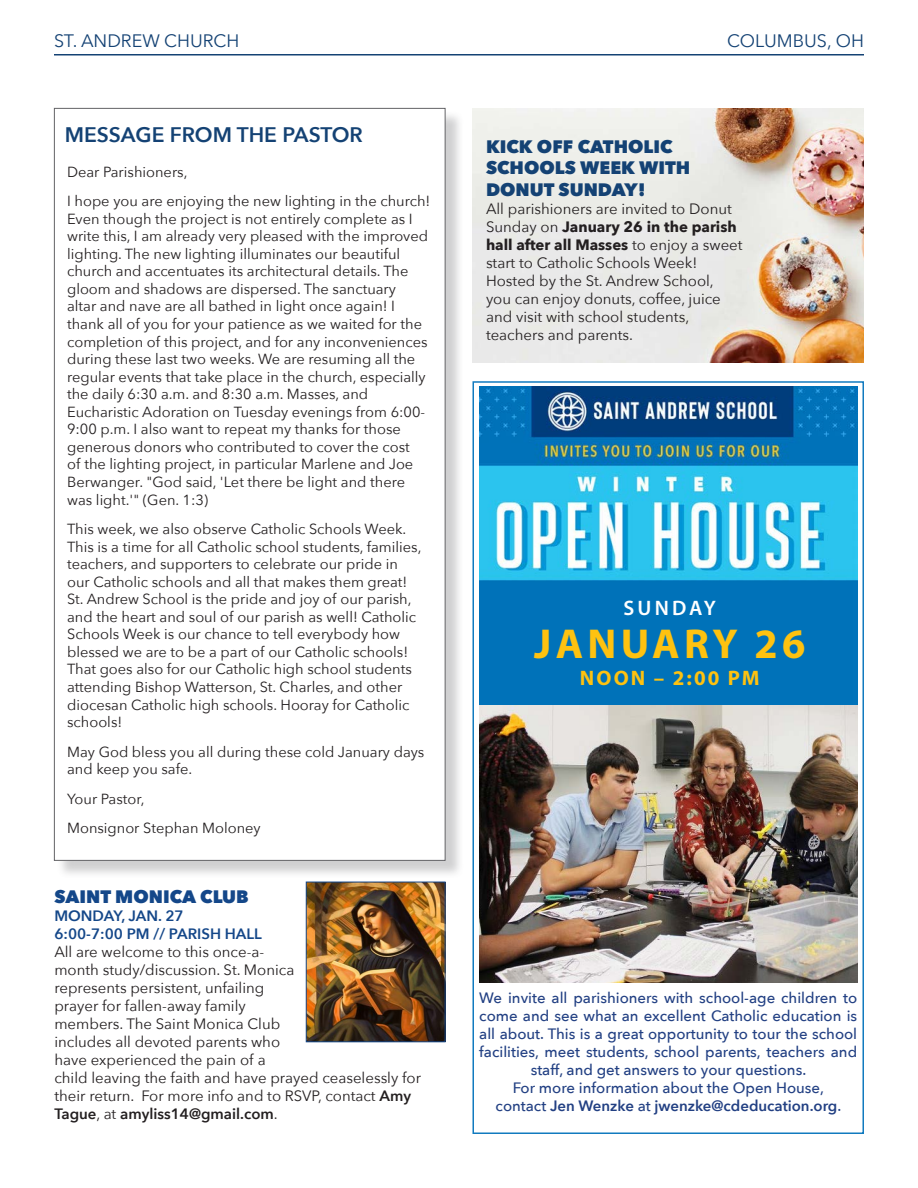
<style>
.page{position:relative;width:918px;height:1188px;background:#fff}
.page>*{position:absolute;margin:0;border:0;box-sizing:border-box;transform-origin:0 0}
.t1{font:700 42px "Myriad Pro";letter-spacing:.1em;color:#fec210}
.t2{font:600 21px "Avenir Next";color:#144274}
.t3{font:700 21px "Myriad Pro";letter-spacing:.1em;color:#fec210}
.t4{font:600 21px "Myriad Pro";letter-spacing:.15em;color:#fff}
.t5{font:800 18px/21.6px "Avenir Next";color:#144274}
.t6{font:18px "Avenir Next";color:#144274}
.t7{font:800 18px "Avenir Next";color:#144789}
.t8{font:15px/18px "Avenir Next";color:#231f20}
.t9{font:500 15px/18px "Avenir Next";color:#224083;text-align:center}
.t10{font:600 15px "Avenir Next";color:#224083}
.t11{font:600 15px "Avenir Next";color:#144789}
.t12{font:14.7px/17.5px "Avenir Next";color:#231f20}
.s1{font-weight:600}
.s2{font-weight:700}
.s3{font-weight:500}
</style>
<div class="page">
<hr style="left:54px;top:54px;width:810px;height:2px;background:#144274">
<div style="left:56px;top:110px;width:408px;height:769px;background:#636366;opacity:.3"></div>
<div style="left:54px;top:108px;width:392px;height:753px;background:#fff;border:1px solid #636366"></div>
<img style="left:479px;top:387px;width:378px;height:595px">
<div style="left:472px;top:381px;width:392px;height:753px;border:2px solid #117abf"></div>
<img style="left:472px;top:108px;width:392px;height:255px">
<img style="left:308px;top:884px;width:136px;height:156px">
<div style="left:306px;top:882px;width:140px;height:160px;border:1px solid #144789"></div>
<p class="t6" style="left:54px;top:25px;width:187px">ST. ANDREW CHURCH</p>
<p class="t6" style="left:727px;top:26px;width:138px">COLUMBUS, OH</p>
<p class="t2" style="left:65px;top:117px;width:300px">MESSAGE FROM THE PASTOR</p>
<p class="t12" style="left:67px;top:162px;width:122px">Dear Parishioners,</p>
<p class="t12" style="left:67px;top:192px;width:365px">I hope you are enjoying the new lighting in the church!<br>Even though the project is not entirely complete as I write this, I am already very pleased with the improved lighting. The new lighting illuminates our beautiful church and accentuates its architectural details. The gloom and shadows are dispersed. The sanctuary<br>altar and nave are all bathed in light once again! I thank all of you for your patience as we waited for the completion of this project, and for any inconveniences during these last two weeks. We are resuming all the regular events that take place in the church, especially the daily 6:30 a.m. and 8:30 a.m. Masses, and Eucharistic Adoration on Tuesday evenings from 6:00- 9:00 p.m. I also want to repeat my thanks for those generous donors who contributed to cover the cost<br>of the lighting project, in particular Marlene and Joe Berwanger. "God said, 'Let there be light and there was light.'" (Gen. 1:3)</p>
<p class="t12" style="left:67px;top:520px;width:356px">This week, we also observe Catholic Schools Week.<br>This is a time for all Catholic school students, families, teachers, and supporters to celebrate our pride in our Catholic schools and all that makes them great!<br>St. Andrew School is the pride and joy of our parish, and the heart and soul of our parish as well! Catholic Schools Week is our chance to tell everybody how blessed we are to be a part of our Catholic schools!<br>That goes also for our Catholic high school students attending Bishop Watterson, St. Charles, and other diocesan Catholic high schools. Hooray for Catholic schools!</p>
<p class="t12" style="left:67px;top:742px;width:359px">May God bless you all during these cold January days and keep you safe.</p>
<p class="t12" style="left:67px;top:789px;width:79px">Your Pastor,</p>
<p class="t12" style="left:67px;top:819px;width:195px">Monsignor Stephan Moloney</p>
<p class="t7" style="left:54px;top:885px;width:196px">SAINT MONICA CLUB</p>
<p class="t11" style="left:54px;top:903px;width:131px">MONDAY, JAN. 27</p>
<p class="t11" style="left:54px;top:921px;width:209px">6:00-7:00 PM // PARISH HALL</p>
<p class="t8" style="left:54px;top:942px;width:368px">All are welcome to this once-a-<br>month study/discussion. St. Monica<br>represents persistent, unfailing<br>prayer for fallen-away family<br>members. The Saint Monica Club<br>includes all devoted parents who<br>have experienced the pain of a<br>child leaving the faith and have prayed ceaselessly for their return. For more info and to RSVP, contact <span class="s1">Amy Tague</span>, at <span class="s1">amyliss14@gmail.com</span>.</p>
<p class="t5" style="left:486px;top:135px;width:206px">KICK OFF CATHOLIC<br>SCHOOLS WEEK WITH</p>
<p class="t5" style="left:486px;top:179px;width:161px">DONUT SUNDAY!</p>
<p class="t8" style="left:486px;top:199px;width:258px">All parishioners are invited to Donut<br>Sunday on <span class="s2">January 26 in the parish hall after all Masses</span> to enjoy a sweet start to Catholic Schools Week!<br>Hosted by the St. Andrew School, you can enjoy donuts, coffee, juice and visit with school students, teachers and parents.</p>
<p class="t4" style="left:624px;top:595px;width:94px">SUNDAY</p>
<p class="t1" style="left:534px;top:617px;width:273px">JANUARY 26</p>
<p class="t3" style="left:580px;top:664px;width:181px">NOON – 2:00 PM</p>
<p class="t9" style="left:479px;top:988px;width:379px">We invite all parishioners with school-age children to come and see what an excellent Catholic education is all about. This is a great opportunity to tour the school facilities, meet students, school parents, teachers and staff, and get answers to your questions.</p>
<p class="t9" style="left:513px;top:1078px;width:313px">For more information about the Open House,</p>
<p class="t10" style="left:496px;top:1093px;width:347px"><span class="s3">contact</span> Jen Wenzke <span class="s3">at</span> jwenzke@cdeducation.org<span class="s3">.</span></p>
</div>
